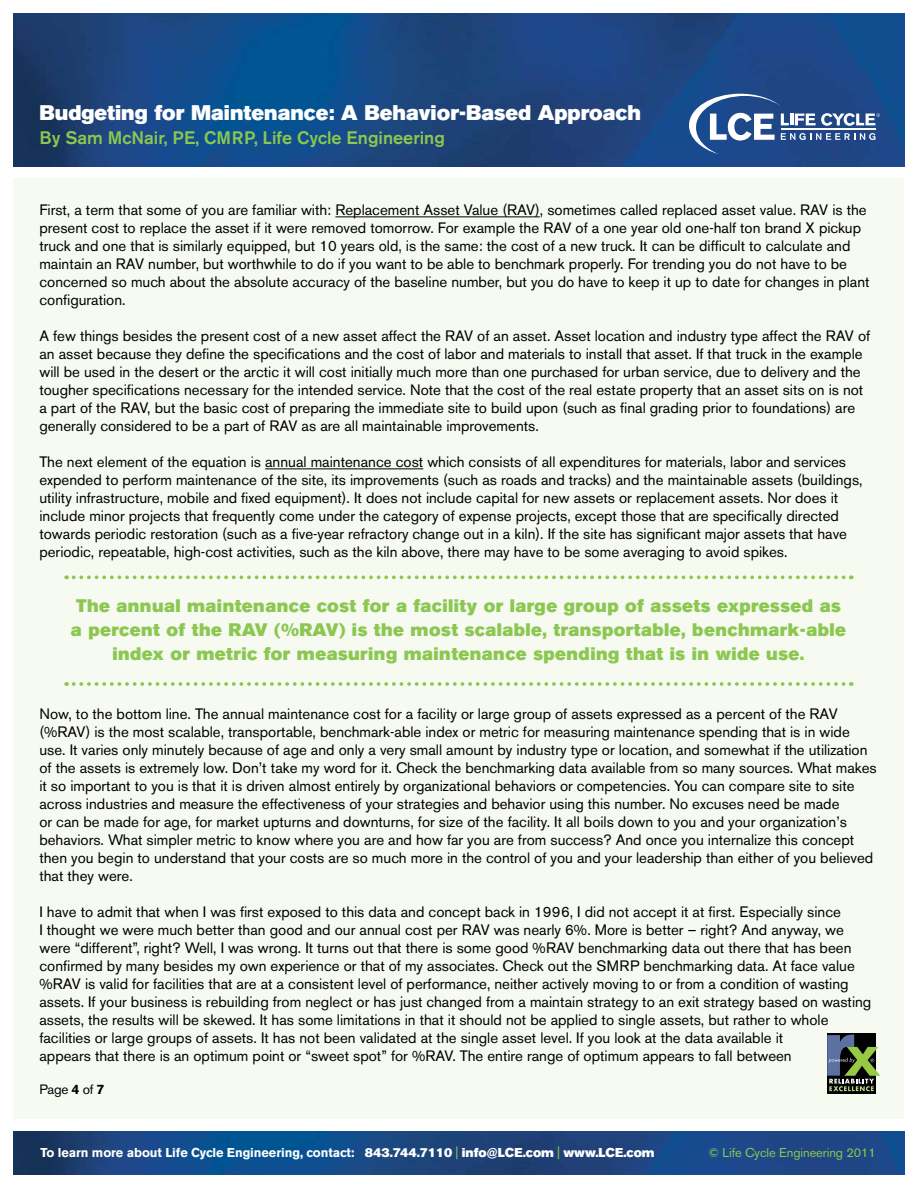
<style>
.page{position:relative;width:918px;height:1188px;background:#fff}
.page>*{position:absolute;margin:0;border:0;box-sizing:border-box;transform-origin:0 0}
.t1{font:21px "Akzidenz Grotesk BE Super";color:#fff}
.t2{font:18px/24px "Akzidenz Grotesk BE Super";letter-spacing:.025em;color:#8bc751;text-align:center}
.t3{font:500 18px "Akzidenz Grotesk BE";color:#8bc751}
.t4{font:15px/18px "Akzidenz Grotesk BE";color:#000}
.t5{font:13.5px "Akzidenz Grotesk BE";letter-spacing:-.015em;color:#000}
.t6{font:700 12.75px "Akzidenz Grotesk BE";letter-spacing:-.005em;color:#fff}
.t7{font:12.75px "Akzidenz Grotesk BE";letter-spacing:-.005em;color:#8bc751}
.s1{font-weight:700}
.s2{font-family:"Akzidenz Grotesk BE Super";font-weight:400}
.s3{font-weight:400;color:#8bc751}
</style>
<div class="page">
<img style="left:14px;top:14px;width:890px;height:152px">
<img style="left:14px;top:1131px;width:890px;height:43px">
<svg style="left:689px;top:94px;width:191px;height:60px"></svg>
<div style="left:14px;top:178px;width:890px;height:941px;background:#f6faf1"></div>
<svg style="left:827px;top:1033px;width:49px;height:61px"></svg>
<svg style="left:827px;top:1035px;width:53px;height:56px;background:#536253"></svg>
<hr style="left:335px;top:216px;width:205px;height:1px;background:#000">
<hr style="left:265px;top:468px;width:158px;height:1px;background:#000">
<svg style="left:74px;top:575px;width:778px;height:4px"></svg>
<svg style="left:74px;top:682px;width:778px;height:4px"></svg>
<h1 class="t1" style="left:39px;top:100px;width:603px">Budgeting for Maintenance: A Behavior-Based Approach</h1>
<p class="t3" style="left:39px;top:126px;width:407px">By Sam McNair, PE, CMRP, Life Cycle Engineering</p>
<p class="t4" style="left:39px;top:201px;width:832px">First, a term that some of you are familiar with: Replacement Asset Value (RAV), sometimes called replaced asset value. RAV is the present cost to replace the asset if it were removed tomorrow. For example the RAV of a one year old one-half ton brand X pickup truck and one that is similarly equipped, but 10 years old, is the same: the cost of a new truck. It can be difficult to calculate and maintain an RAV number, but worthwhile to do if you want to be able to benchmark properly. For trending you do not have to be concerned so much about the absolute accuracy of the baseline number, but you do have to keep it up to date for changes in plant configuration.</p>
<p class="t4" style="left:39px;top:327px;width:832px">A few things besides the present cost of a new asset affect the RAV of an asset. Asset location and industry type affect the RAV of an asset because they define the specifications and the cost of labor and materials to install that asset. If that truck in the example will be used in the desert or the arctic it will cost initially much more than one purchased for urban service, due to delivery and the tougher specifications necessary for the intended service. Note that the cost of the real estate property that an asset sits on is not a part of the RAV, but the basic cost of preparing the immediate site to build upon (such as final grading prior to foundations) are generally considered to be a part of RAV as are all maintainable improvements.</p>
<p class="t4" style="left:39px;top:453px;width:825px">The next element of the equation is annual maintenance cost which consists of all expenditures for materials, labor and services expended to perform maintenance of the site, its improvements (such as roads and tracks) and the maintainable assets (buildings, utility infrastructure, mobile and fixed equipment). It does not include capital for new assets or replacement assets. Nor does it include minor projects that frequently come under the category of expense projects, except those that are specifically directed towards periodic restoration (such as a five-year refractory change out in a kiln). If the site has significant major assets that have periodic, repeatable, high-cost activities, such as the kiln above, there may have to be some averaging to avoid spikes.</p>
<p class="t2" style="left:71px;top:594px;width:776px">The annual maintenance cost for a facility or large group of assets expressed as a percent of the RAV (%RAV) is the most scalable, transportable, benchmark-able index or metric for measuring maintenance spending that is in wide use.</p>
<p class="t4" style="left:39px;top:705px;width:839px">Now, to the bottom line. The annual maintenance cost for a facility or large group of assets expressed as a percent of the RAV (%RAV) is the most scalable, transportable, benchmark-able index or metric for measuring maintenance spending that is in wide use. It varies only minutely because of age and only a very small amount by industry type or location, and somewhat if the utilization of the assets is extremely low. Don’t take my word for it. Check the benchmarking data available from so many sources. What makes it so important to you is that it is driven almost entirely by organizational behaviors or competencies. You can compare site to site across industries and measure the effectiveness of your strategies and behavior using this number. No excuses need be made<br>or can be made for age, for market upturns and downturns, for size of the facility. It all boils down to you and your organization’s behaviors. What simpler metric to know where you are and how far you are from success? And once you internalize this concept then you begin to understand that your costs are so much more in the control of you and your leadership than either of you believed that they were.</p>
<p class="t4" style="left:39px;top:903px;width:833px">I have to admit that when I was first exposed to this data and concept back in 1996, I did not accept it at first. Especially since<br>I thought we were much better than good and our annual cost per RAV was nearly 6%. More is better – right? And anyway, we were “different”, right? Well, I was wrong. It turns out that there is some good %RAV benchmarking data out there that has been confirmed by many besides my own experience or that of my associates. Check out the SMRP benchmarking data. At face value %RAV is valid for facilities that are at a consistent level of performance, neither actively moving to or from a condition of wasting assets. If your business is rebuilding from neglect or has just changed from a maintain strategy to an exit strategy based on wasting assets, the results will be skewed. It has some limitations in that it should not be applied to single assets, but rather to whole facilities or large groups of assets. It has not been validated at the single asset level. If you look at the data available it<br>appears that there is an optimum point or “sweet spot” for %RAV. The entire range of optimum appears to fall between</p>
<p class="t5" style="left:39px;top:1081px;width:66px">Page <span class="s1">4</span> of <span class="s1">7</span></p>
<p class="t6" style="left:40px;top:1146px;width:616px">To learn more about Life Cycle Engineering, contact: <span class="s2">843.744.7110</span> <span class="s3">|</span> <span class="s2">info@LCE.com</span> <span class="s3">|</span> <span class="s2">www.LCE.com</span></p>
<p class="t7" style="left:709px;top:1145px;width:169px">© Life Cycle Engineering 2011</p>
</div>
